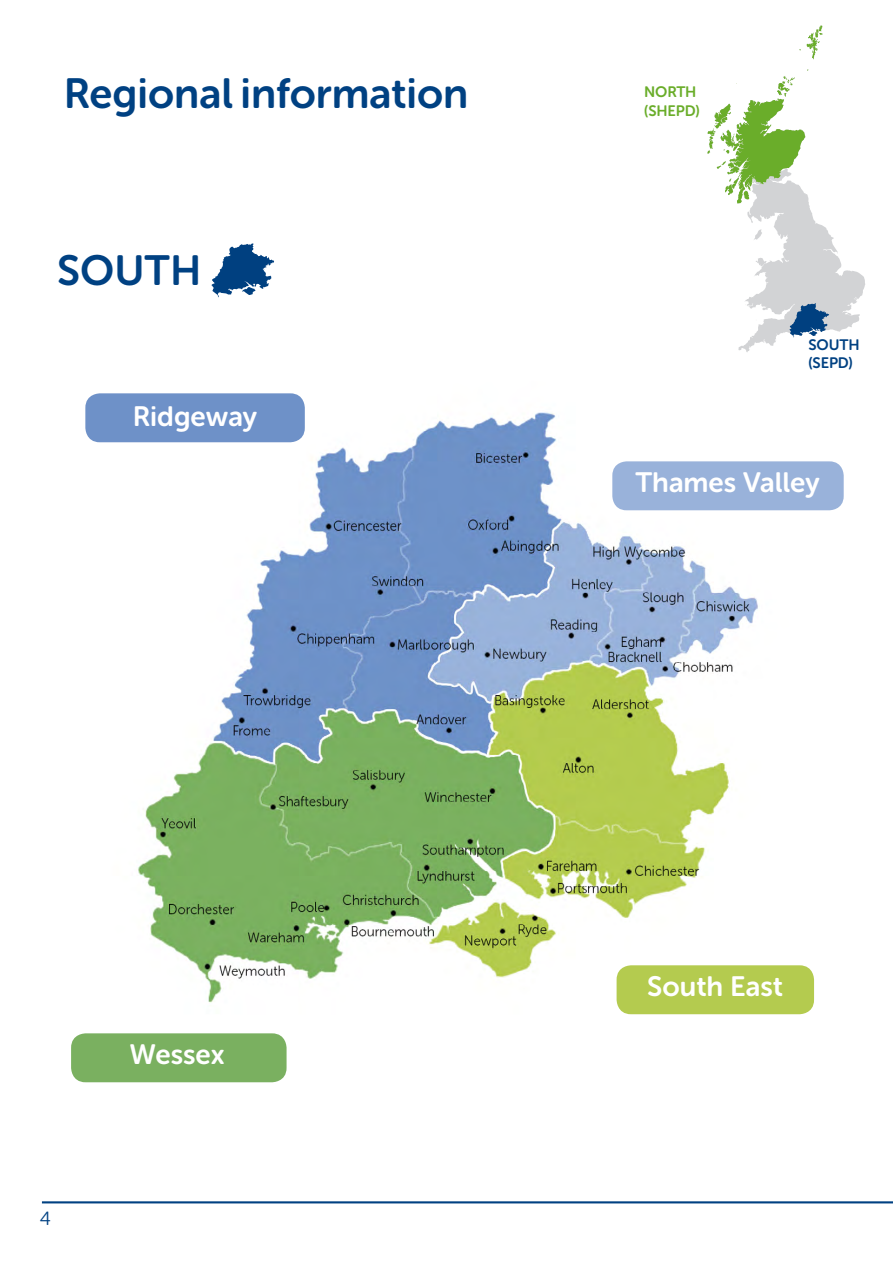
<style>
.page{position:relative;width:893px;height:1263px;background:#fff}
.page>*{position:absolute;margin:0;border:0;box-sizing:border-box;transform-origin:0 0}
.t1{font:42px "Museo Sans Rounded 700";color:#004182}
.t2{font:27.9px "Museo Sans Rounded 700";color:#fff}
.t3{font:19.05px "Museo Sans Rounded 300";color:#004182}
.t4{font:15px/18.1px "Museo Sans Rounded 700";letter-spacing:-.01em;color:#6aad2a}
.t5{font:15px/18.1px "Museo Sans Rounded 700";letter-spacing:-.01em;color:#004182}
</style>
<div class="page">
<hr style="left:42px;top:1201px;width:851px;height:2px;background:#004182">
<img style="left:85px;top:393px;width:759px;height:622px">
<svg style="left:737px;top:25px;width:128px;height:327px"></svg>
<svg style="left:807px;top:25px;width:15px;height:34px"></svg>
<svg style="left:707px;top:69px;width:101px;height:134px"></svg>
<svg style="left:789px;top:303px;width:40px;height:34px"></svg>
<svg style="left:211px;top:243px;width:63px;height:54px"></svg>
<div style="left:617px;top:965px;width:197px;height:49px;background:#b4cb4f;border-radius:14px"></div>
<div style="left:85px;top:393px;width:220px;height:49px;background:#6e91c8;border-radius:14px"></div>
<div style="left:71px;top:1033px;width:216px;height:49px;background:#7ab060;border-radius:14px"></div>
<div style="left:612px;top:461px;width:232px;height:49px;background:#99b2da;border-radius:14px"></div>
<h1 class="t1" style="left:64px;top:70px;width:406px">Regional information</h1>
<h1 class="t1" style="left:57px;top:247px;width:146px">SOUTH</h1>
<p class="t2" style="left:133px;top:401px;width:126px">Ridgeway</p>
<p class="t4" style="left:644px;top:83px;width:57px">NORTH (SHEPD)</p>
<p class="t5" style="left:808px;top:335px;width:53px">SOUTH (SEPD)</p>
<p class="t2" style="left:636px;top:467px;width:186px">Thames Valley</p>
<p class="t3" style="left:40px;top:1208px;width:13px">4</p>
<p class="t2" style="left:130px;top:1039px;width:97px">Wessex</p>
<p class="t2" style="left:647px;top:971px;width:137px">South East</p>
</div>
